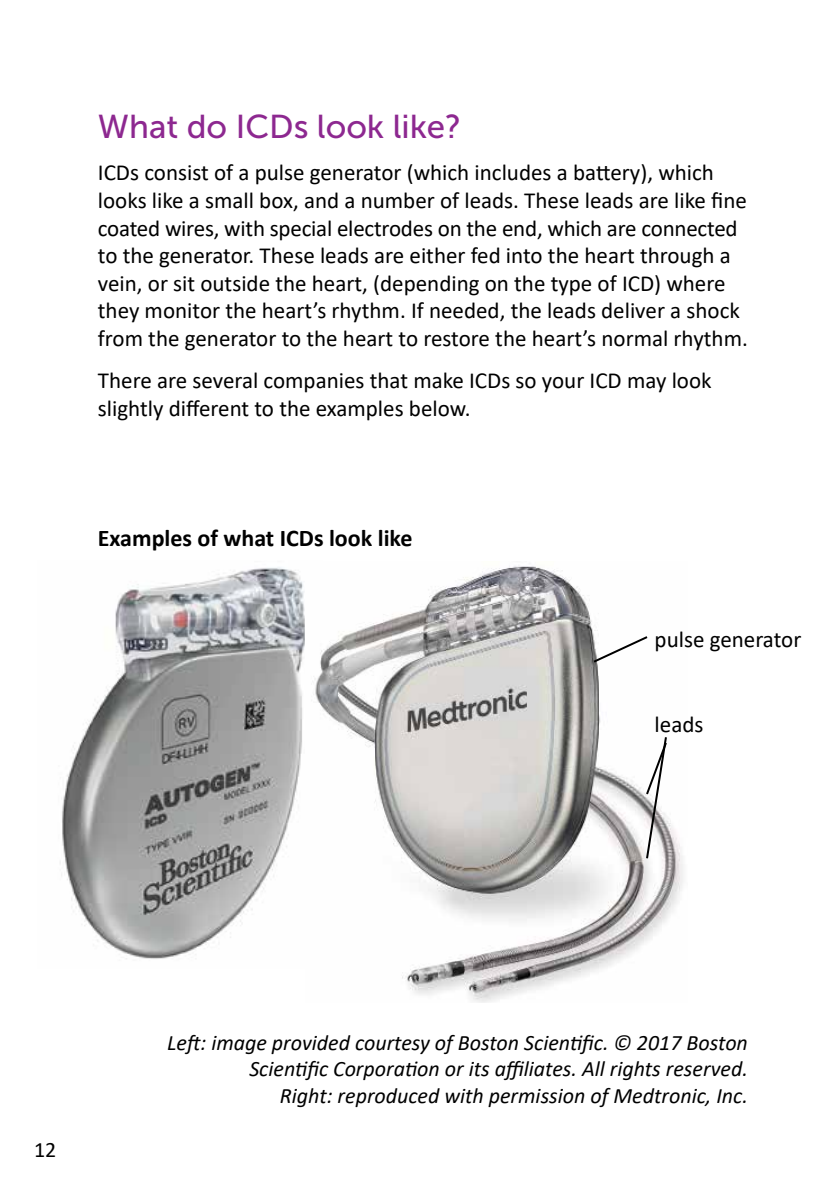
<style>
.page{position:relative;width:840px;height:1191px;background:#fff}
.page>*{position:absolute;margin:0;border:0;box-sizing:border-box;transform-origin:0 0}
.t1{font:33px "Museo Sans 500";color:#8d2890}
.t2{font:700 24px "Calibri";color:#000}
.t3{font:23px/27.6px "Calibri";color:#000}
.t4{font:italic 22px/26.4px "Calibri";color:#000;text-align:right}
.t5{font:22px "Calibri";color:#000}
</style>
<div class="page">
<img style="left:60px;top:567px;width:245px;height:392px">
<img style="left:313px;top:566px;width:370px;height:436px">
<svg style="left:644px;top:735px;width:24px;height:125px"></svg>
<svg style="left:591px;top:634px;width:58px;height:30px"></svg>
<h1 class="t1" style="left:98px;top:109px;width:365px">What do ICDs look like?</h1>
<p class="t3" style="left:98px;top:158px;width:651px">ICDs consist of a pulse generator (which includes a battery), which looks like a small box, and a number of leads. These leads are like fine coated wires, with special electrodes on the end, which are connected to the generator. These leads are either fed into the heart through a vein, or sit outside the heart, (depending on the type of ICD) where they monitor the heart’s rhythm. If needed, the leads deliver a shock from the generator to the heart to restore the heart’s normal rhythm.</p>
<p class="t3" style="left:98px;top:366px;width:615px">There are several companies that make ICDs so your ICD may look slightly different to the examples below.</p>
<p class="t2" style="left:98px;top:521px;width:316px">Examples of what ICDs look like</p>
<p class="t3" style="left:654px;top:625px;width:148px">pulse generator</p>
<p class="t3" style="left:654px;top:710px;width:50px">leads</p>
<p class="t5" style="left:34px;top:1134px;width:24px">12</p>
<p class="t4" style="left:167px;top:1028px;width:582px">Left: image provided courtesy of Boston Scientific. © 2017 Boston<br>Scientific Corporation or its affiliates. All rights reserved.<br>Right: reproduced with permission of Medtronic, Inc.</p>
</div>
